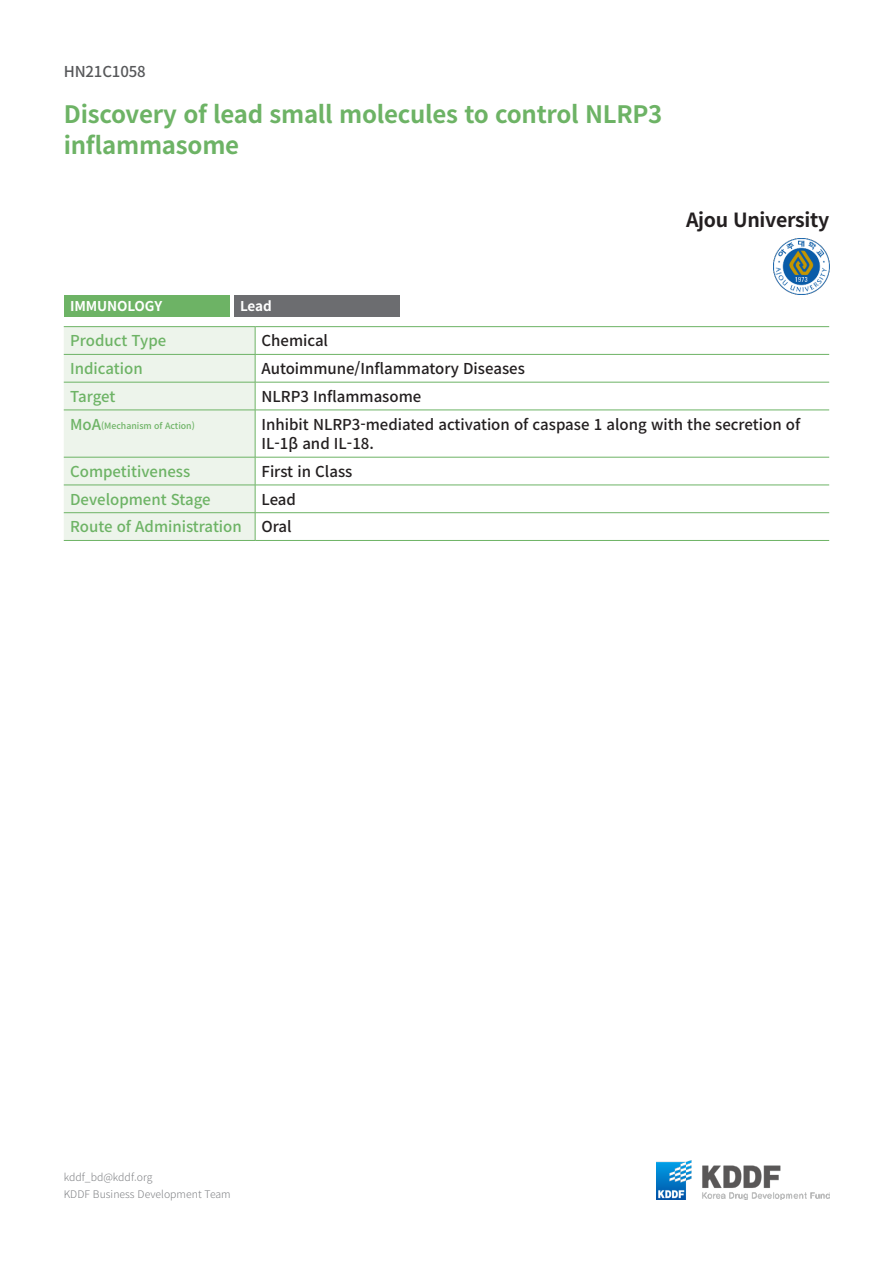
<style>
.page{position:relative;width:893px;height:1263px;background:#fff}
.page>*{position:absolute;margin:0;border:0;box-sizing:border-box;transform-origin:0 0}
._5_제목{font:700 24px/31.5px "Noto Sans CJ Kkr";letter-spacing:-.01em;color:#6db365}
._3_기관명{font:700 19.5px "Noto Sans CJ Kkr";letter-spacing:-.015em;color:#231f20}
._7_표_내용{font:500 15px/19.5px "Noto Sans CJ Kkr";color:#231f20}
._6_표제{font:500 15px "Noto Sans CJ Kkr";color:#6db365}
._0_코드{font:500 15px "Noto Sans CJ Kkr";letter-spacing:-.01em;color:#57585a}
._1_질환명{font:700 13.5px "Noto Sans CJ Kkr";letter-spacing:-.01em;color:#fff}
._2_스테이지{font:700 13.5px "Noto Sans CJ Kkr";color:#fff}
.t1{font:300 10.5px/16.5px "Noto Sans CJ Kkr";color:#808285}
._6_표제-2{font:500 8.7px "Noto Sans CJ Kkr";color:#6db365}
.s1{font-size:15px}
</style>
<div class="page">
<img style="left:656px;top:1161px;width:173px;height:38px">
<hr style="left:64px;top:326px;width:191px;height:1px;background:#6db365">
<hr style="left:255px;top:326px;width:574px;height:1px;background:#6db365">
<hr style="left:255px;top:354px;width:574px;height:1px;background:#6db365">
<hr style="left:255px;top:382px;width:574px;height:1px;background:#6db365">
<hr style="left:255px;top:410px;width:574px;height:1px;background:#6db365">
<hr style="left:255px;top:457px;width:574px;height:1px;background:#6db365">
<hr style="left:255px;top:485px;width:574px;height:1px;background:#6db365">
<hr style="left:255px;top:512px;width:574px;height:1px;background:#6db365">
<svg style="left:64px;top:327px;width:192px;height:213px;background:#e8f1e6"></svg>
<hr style="left:64px;top:540px;width:191px;height:1px;background:#6db365">
<hr style="left:255px;top:540px;width:574px;height:1px;background:#6db365">
<div style="left:64px;top:295px;width:166px;height:22px;background:#6db365"></div>
<div style="left:234px;top:295px;width:165px;height:22px;background:#6c6d70"></div>
<img style="left:773px;top:238px;width:56px;height:56px">
<p class="_0_코드" style="left:64px;top:63px;width:83px">HN21C1058</p>
<p class="_5_제목" style="left:64px;top:99px;width:600px">Discovery of lead small molecules to control NLRP3 inflammasome</p>
<p class="_3_기관명" style="left:686px;top:209px;width:145px">Ajou University</p>
<p class="_1_질환명" style="left:70px;top:298px;width:94px">IMMUNOLOGY</p>
<p class="_2_스테이지" style="left:240px;top:298px;width:33px">Lead</p>
<p class="_6_표제" style="left:70px;top:332px;width:98px">Product Type</p>
<p class="_7_표_내용" style="left:261px;top:331px;width:68px">Chemical</p>
<p class="_6_표제" style="left:70px;top:360px;width:74px">Indication</p>
<p class="_7_표_내용" style="left:261px;top:359px;width:265px">Autoimmune/Inflammatory Diseases</p>
<p class="_6_표제" style="left:70px;top:388px;width:47px">Target</p>
<p class="_7_표_내용" style="left:261px;top:387px;width:161px">NLRP3 Inflammasome</p>
<p class="_6_표제-2" style="left:70px;top:421px;width:126px"><span class="s1">MoA</span>(Mechanism of Action)</p>
<p class="_7_표_내용" style="left:261px;top:415px;width:540px">Inhibit NLRP3-mediated activation of caspase 1 along with the secretion of<br>IL-1β and IL-18.</p>
<p class="_6_표제" style="left:70px;top:463px;width:122px">Competitiveness</p>
<p class="_7_표_내용" style="left:261px;top:462px;width:92px">First in Class</p>
<p class="_6_표제" style="left:70px;top:491px;width:142px">Development Stage</p>
<p class="_7_표_내용" style="left:261px;top:490px;width:36px">Lead</p>
<p class="_6_표제" style="left:70px;top:518px;width:173px">Route of Administration</p>
<p class="_7_표_내용" style="left:261px;top:517px;width:32px">Oral</p>
<p class="t1" style="left:64px;top:1169px;width:168px">kddf_bd@kddf.org<br>KDDF Business Development Team</p>
</div>
